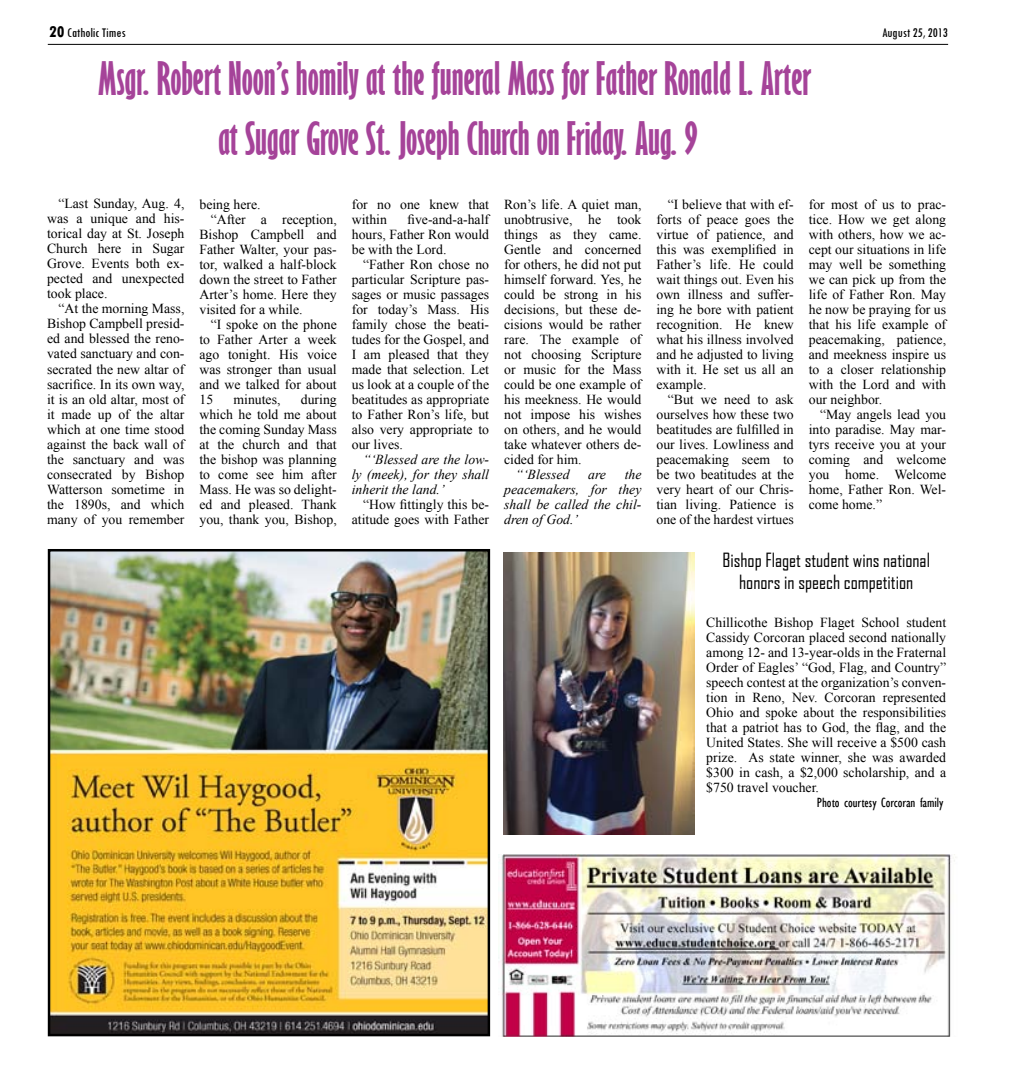
<style>
.page{position:relative;width:1013px;height:1080px;background:#fff}
.page>*{position:absolute;margin:0;border:0;box-sizing:border-box;transform-origin:0 0}
.t1{font:700 extra-condensed 42.5px/60px "Gill Sans";color:#a54399;text-align:center}
.t2{font:18.75px/22.5px "Agency FB";color:#000;text-align:center}
.t3{font:13.75px/15px "Times New Roman";color:#000;text-align:justify}
.t4{font:italic 13.75px/15px "Times New Roman";color:#000;text-align:justify}
.t5{font:condensed 13.75px "Tw Cen";color:#000}
.t6{font:condensed 13.75px "Gill Sans";color:#000}
.s1{font-weight:700;font-size:17.5px}
</style>
<div class="page">
<img style="left:504px;top:553px;width:190px;height:281px">
<hr style="left:48px;top:44px;width:900px;height:1px;background:#000">
<img style="left:51px;top:552px;width:436px;height:481px">
<div style="left:48px;top:549px;width:442px;height:487px;border:2px solid #000"></div>
<img style="left:501px;top:855px;width:454px;height:181px">
<p class="t5" style="left:49px;top:24px;width:78px"><span class="s1">20</span> Catholic Times</p>
<p class="t5" style="left:882px;top:24px;width:67px">August 25, 2013</p>
<h1 class="t1" style="left:98px;top:49px;width:715px">Msgr. Robert Noon’s homily at the funeral Mass for Father Ronald L. Arter at Sugar Grove St. Joseph Church on Friday. Aug. 9</h1>
<p class="t3" style="left:47px;top:196px;width:139px;text-indent:11px">“Last Sunday, Aug. 4, was a unique and his&shy;torical day at St. Joseph Church here in Sugar Grove. Events both ex&shy;pected and unexpected took place.</p>
<p class="t3" style="left:47px;top:301px;width:139px;text-indent:11px">“At the morning Mass, Bishop Campbell presid&shy;ed and blessed the reno&shy;vated sanctuary and con&shy;secrated the new altar of sacrifice. In its own way, it is an old altar, most of it made up of the altar which at one time stood against the back wall of the sanctuary and was consecrated by Bishop Watterson sometime in the 1890s, and which many of you remember</p>
<p class="t3" style="left:199px;top:196px;width:63px">being here.</p>
<p class="t3" style="left:211px;top:211px;width:128px">“After a reception,</p>
<p class="t3" style="left:199px;top:226px;width:139px">Bishop Campbell and</p>
<p class="t3" style="left:199px;top:241px;width:139px">Father Walter, your pas-</p>
<p class="t3" style="left:199px;top:256px;width:139px">tor, walked a half-block</p>
<p class="t3" style="left:199px;top:271px;width:139px">down the street to Father</p>
<p class="t3" style="left:199px;top:286px;width:139px">Arter’s home. Here they</p>
<p class="t3" style="left:199px;top:301px;width:105px">visited for a while.</p>
<p class="t3" style="left:211px;top:316px;width:128px">“I spoke on the phone</p>
<p class="t3" style="left:199px;top:331px;width:139px">to Father Arter a week</p>
<p class="t3" style="left:199px;top:346px;width:139px">ago tonight. His voice</p>
<p class="t3" style="left:199px;top:361px;width:139px">was stronger than usual</p>
<p class="t3" style="left:199px;top:376px;width:139px">and we talked for about</p>
<p class="t3" style="left:199px;top:391px;width:15px">15</p>
<p class="t3" style="left:233px;top:391px;width:48px">minutes,</p>
<p class="t3" style="left:199px;top:391px;width:139px;text-indent:101px">during which he told me about the coming Sunday Mass at the church and that the bishop was planning to come see him after Mass. He was so delight&shy;ed and pleased. Thank you, thank you, Bishop,</p>
<p class="t3" style="left:352px;top:196px;width:139px">for no one knew that within</p>
<p class="t3" style="left:352px;top:211px;width:139px;text-indent:56px">five-and-a-half hours, Father Ron would be with the Lord.</p>
<p class="t3" style="left:352px;top:256px;width:139px;text-indent:11px">“Father Ron chose no particular Scripture pas&shy;sages or music passages for today’s Mass. His family chose the beati&shy;tudes for the Gospel, and I am pleased that they made that selection. Let us look at a couple of the beatitudes as appropriate to Father Ron’s life, but also very appropriate to our lives.</p>
<p class="t4" style="left:352px;top:451px;width:139px;text-indent:11px">“‘Blessed are the low&shy;ly (meek), for they shall inherit the land.’</p>
<p class="t3" style="left:352px;top:496px;width:139px;text-align:right">“How fittingly this be&shy;atitude goes with Father</p>
<p class="t3" style="left:504px;top:196px;width:139px">Ron’s life. A quiet man, unobtrusive, he took things as they came.<br>Gentle and concerned for others, he did not put himself forward. Yes, he could be strong in his decisions, but these de&shy;cisions would be rather rare. The example of not choosing Scripture or music for the Mass could be one example of his meekness. He would not impose his wishes on others, and he would take whatever others de&shy;cided for him.</p>
<p class="t4" style="left:515px;top:466px;width:56px">“‘Blessed</p>
<p class="t4" style="left:588px;top:466px;width:19px">are</p>
<p class="t4" style="left:504px;top:466px;width:139px;text-indent:120px">the peacemakers, for they shall be called the chil&shy;dren of God.’</p>
<p class="t3" style="left:656px;top:196px;width:139px;text-indent:11px">“I believe that with ef&shy;forts of peace goes the virtue of patience, and this was exemplified in Father’s life. He could wait things out. Even his own illness and suffer&shy;ing he bore with patient recognition. He knew what his illness involved and he adjusted to living with it. He set us all an example.</p>
<p class="t3" style="left:656px;top:391px;width:139px;text-indent:11px">“But we need to ask ourselves how these two beatitudes are fulfilled in our lives. Lowliness and peacemaking seem to be two beatitudes at the very heart of our Chris&shy;tian living. Patience is one of the hardest virtues</p>
<p class="t3" style="left:808px;top:196px;width:139px">for most of us to prac&shy;tice. How we get along with others, how we ac&shy;cept our situations in life may well be something we can pick up from the life of Father Ron. May he now be praying for us that his life example of peacemaking, patience, and meekness inspire us to a closer relationship with the Lord and with our neighbor.</p>
<p class="t3" style="left:808px;top:406px;width:139px;text-indent:11px">“May angels lead you into paradise. May mar&shy;tyrs receive you at your coming and welcome you home. Welcome home, Father Ron. Wel&shy;come home.”</p>
<h2 class="t2" style="left:722px;top:548px;width:209px">Bishop Flaget student wins national honors in speech competition</h2>
<p class="t3" style="left:706px;top:615px;width:241px">Chillicothe Bishop Flaget School student Cassidy Corcoran placed second nationally among 12- and 13-year-olds in the Fraternal Order of Eagles’ “God, Flag, and Country” speech contest at the organization’s conven&shy;tion in Reno, Nev. Corcoran represented Ohio and spoke about the responsibilities that a patriot has to God, the flag, and the United States. She will receive a $500 cash prize. As state winner, she was awarded $300 in cash, a $2,000 scholarship, and a $750 travel voucher.</p>
<p class="t6" style="left:817px;top:795px;width:128px">Photo courtesy Corcoran family</p>
</div>
